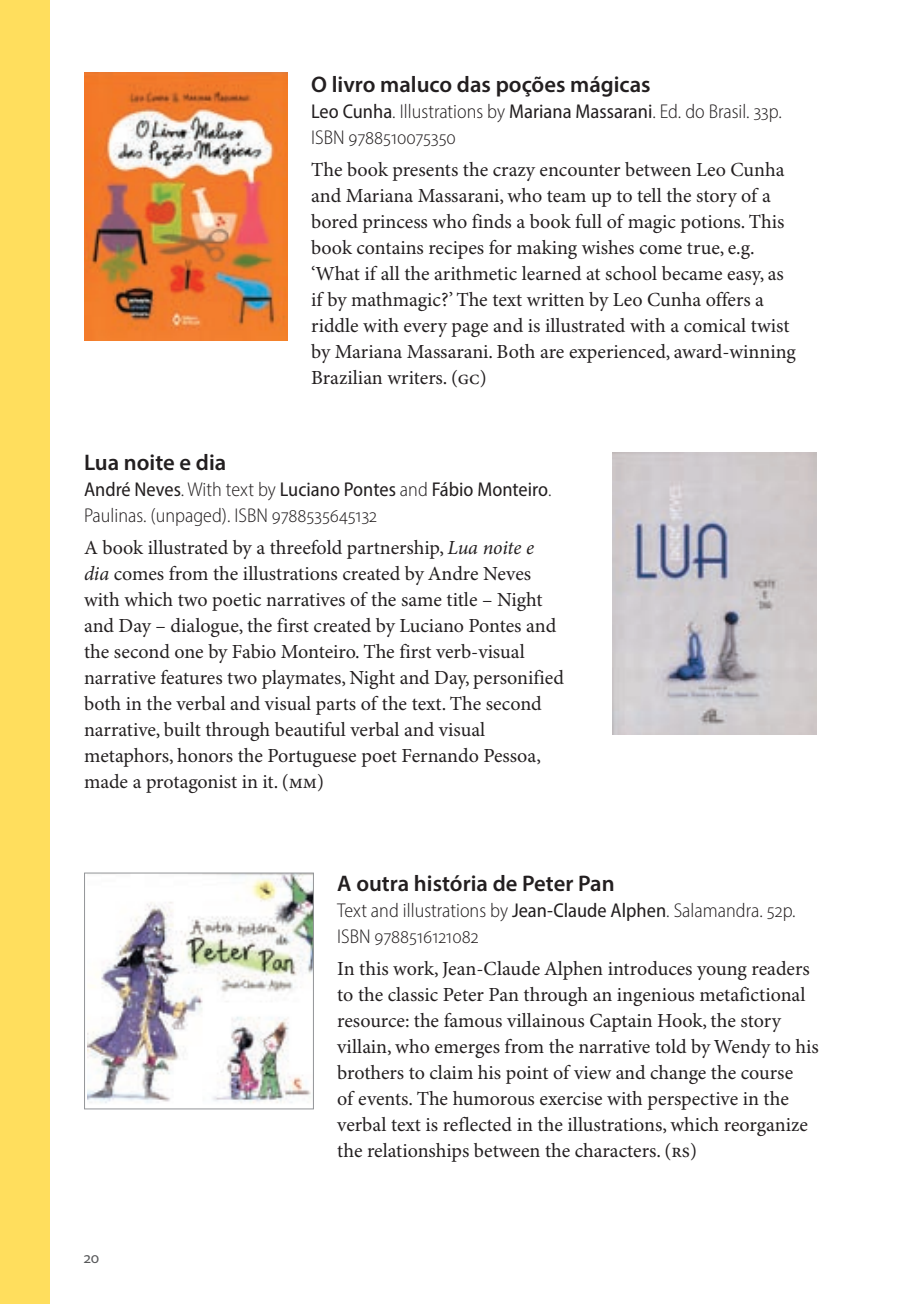
<style>
.page{position:relative;width:908px;height:1304px;background:#fff}
.page>*{position:absolute;margin:0;border:0;box-sizing:border-box;transform-origin:0 0}
.Resenhas_-_Titulo_Li{font:600 22.6px "Myriad Pro";color:#231f20}
.Resenhas_-_Texto_Res{font:20px/26px "Minion Pro";color:#231f20}
.Resenhas_-_Bookinfo{font:300 semi-condensed 20px/26px "Myriad Pro";color:#231f20}
.t1{font:16px "Myriad Pro";color:#57585a}
.s1{font-weight:400}
.s2{font-style:italic}
</style>
<div class="page">
<div style="left:0;top:0;width:49px;height:1304px;background:#ffde5d"></div>
<img style="left:84px;top:73px;width:203px;height:267px">
<img style="left:88px;top:875px;width:224px;height:228px">
<div style="left:84px;top:873px;width:230px;height:236px;border:1px solid #939598"></div>
<img style="left:612px;top:453px;width:204px;height:282px">
<p class="Resenhas_-_Titulo_Li" style="left:311px;top:70px;width:341px">O livro maluco das poções mágicas</p>
<p class="Resenhas_-_Bookinfo" style="left:311px;top:98px;width:472px"><span class="s1">Leo Cunha</span>. Illustrations by <span class="s1">Mariana Massarani</span>. Ed. do Brasil. 33p.<br>ISBN 9788510075350</p>
<p class="Resenhas_-_Texto_Res" style="left:311px;top:158px;width:486px">The book presents the crazy encounter between Leo Cunha and Mariana Massarani, who team up to tell the story of a bored princess who finds a book full of magic potions. This book contains recipes for making wishes come true, e.g. ‘What if all the arithmetic learned at school became easy, as if by mathmagic?’ The text written by Leo Cunha offers a riddle with every page and is illustrated with a comical twist by Mariana Massarani. Both are experienced, award-winning Brazilian writers. (GC)</p>
<p class="Resenhas_-_Titulo_Li" style="left:84px;top:448px;width:144px">Lua noite e dia</p>
<p class="Resenhas_-_Bookinfo" style="left:84px;top:476px;width:468px"><span class="s1">André Neves</span>. With text by <span class="s1">Luciano Pontes</span> and <span class="s1">Fábio Monteiro</span>.<br>Paulinas. (unpaged). ISBN 9788535645132</p>
<p class="Resenhas_-_Texto_Res" style="left:84px;top:536px;width:481px">A book illustrated by a threefold partnership, <span class="s2">Lua noite e dia</span> comes from the illustrations created by Andre Neves with which two poetic narratives of the same title – Night and Day – dialogue, the first created by Luciano Pontes and the second one by Fabio Monteiro. The first verb-visual narrative features two playmates, Night and Day, personified both in the verbal and visual parts of the text. The second narrative, built through beautiful verbal and visual metaphors, honors the Portuguese poet Fernando Pessoa, made a protagonist in it. (MM)</p>
<p class="t1" style="left:84px;top:1248px;width:17px">20</p>
<p class="Resenhas_-_Titulo_Li" style="left:337px;top:869px;width:279px">A outra história de Peter Pan</p>
<p class="Resenhas_-_Bookinfo" style="left:337px;top:897px;width:459px">Text and illustrations by <span class="s1">Jean-Claude Alphen</span>. Salamandra. 52p.<br>ISBN 9788516121082</p>
<p class="Resenhas_-_Texto_Res" style="left:337px;top:957px;width:483px">In this work, Jean-Claude Alphen introduces young readers to the classic Peter Pan through an ingenious metafictional resource: the famous villainous Captain Hook, the story villain, who emerges from the narrative told by Wendy to his brothers to claim his point of view and change the course<br>of events. The humorous exercise with perspective in the verbal text is reflected in the illustrations, which reorganize the relationships between the characters. (RS)</p>
</div>
